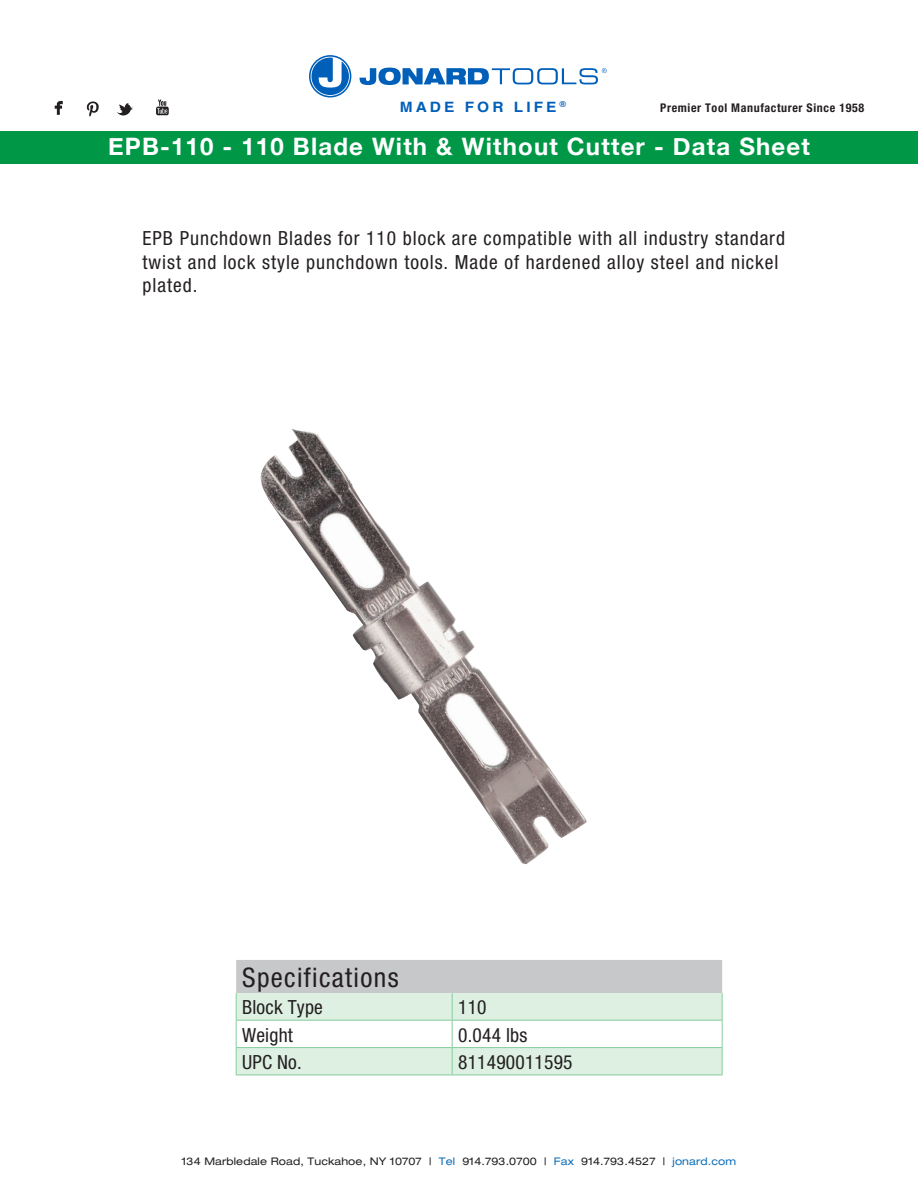
<style>
.page{position:relative;width:918px;height:1188px;background:#fff}
.page>*{position:absolute;margin:0;border:0;box-sizing:border-box;transform-origin:0 0}
.t1{font:condensed 27px "Helvetica Neue";letter-spacing:.05em;color:#231f20}
.t2{font:700 24px "Helvetica Neue";letter-spacing:.05em;color:#fff}
.t3{font:condensed 19.5px/23.4px "Helvetica Neue";letter-spacing:.05em;color:#231f20}
.t4{font:condensed 19.5px "Helvetica Neue";letter-spacing:.01em;color:#231f20}
.t5{font:700 14.25px "Helvetica";letter-spacing:.2em;color:#005fb9;scale:1.08 1}
.t6{font:700 condensed 12px "Helvetica Neue";letter-spacing:.05em;color:#231f20}
.t7{font:expanded 10.5px "Helvetica Neue";letter-spacing:.01em;color:#231f20}
.s1{color:#0e6eb8}
</style>
<div class="page">
<svg style="left:360px;top:68px;width:247px;height:17px"></svg>
<svg style="left:309px;top:55px;width:42px;height:43px"></svg>
<div style="left:0;top:131px;width:918px;height:32px;background:#009847"></div>
<img style="left:54px;top:99px;width:115px;height:18px">
<svg style="left:236px;top:960px;width:487px;height:115px"></svg>
<hr style="left:236px;top:1075px;width:216px;height:1px;background:#87cd9f">
<hr style="left:452px;top:1075px;width:271px;height:1px;background:#87cd9f">
<img style="left:260px;top:429px;width:327px;height:435px">
<p class="t5" style="left:400px;top:95px;width:155px">MADE FOR LIFE <sup>®</sup></p>
<p class="t6" style="left:660px;top:101px;width:205px">Premier Tool Manufacturer Since 1958</p>
<p class="t2" style="left:108px;top:128px;width:703px">EPB-110 - 110 Blade With &amp; Without Cutter - Data Sheet</p>
<p class="t3" style="left:143px;top:227px;width:644px">EPB Punchdown Blades for 110 block are compatible with all industry standard twist and lock style punchdown tools. Made of hardened alloy steel and nickel plated.</p>
<p class="t1" style="left:242px;top:962px;width:158px">Specifications</p>
<p class="t4" style="left:242px;top:996px;width:82px">Block Type</p>
<p class="t3" style="left:458px;top:995px;width:30px">110</p>
<p class="t3" style="left:242px;top:1023px;width:52px">Weight</p>
<p class="t3" style="left:458px;top:1023px;width:71px">0.044 lbs</p>
<p class="t3" style="left:242px;top:1050px;width:61px">UPC No.</p>
<p class="t4" style="left:458px;top:1051px;width:116px">811490011595</p>
<p class="t7" style="left:182px;top:1154px;width:556px">134 Marbledale Road, Tuckahoe, NY 10707 | <span class="s1">Tel</span> 914.793.0700 | <span class="s1">Fax</span> 914.793.4527 | <span class="s1">jonard.com</span></p>
</div>
